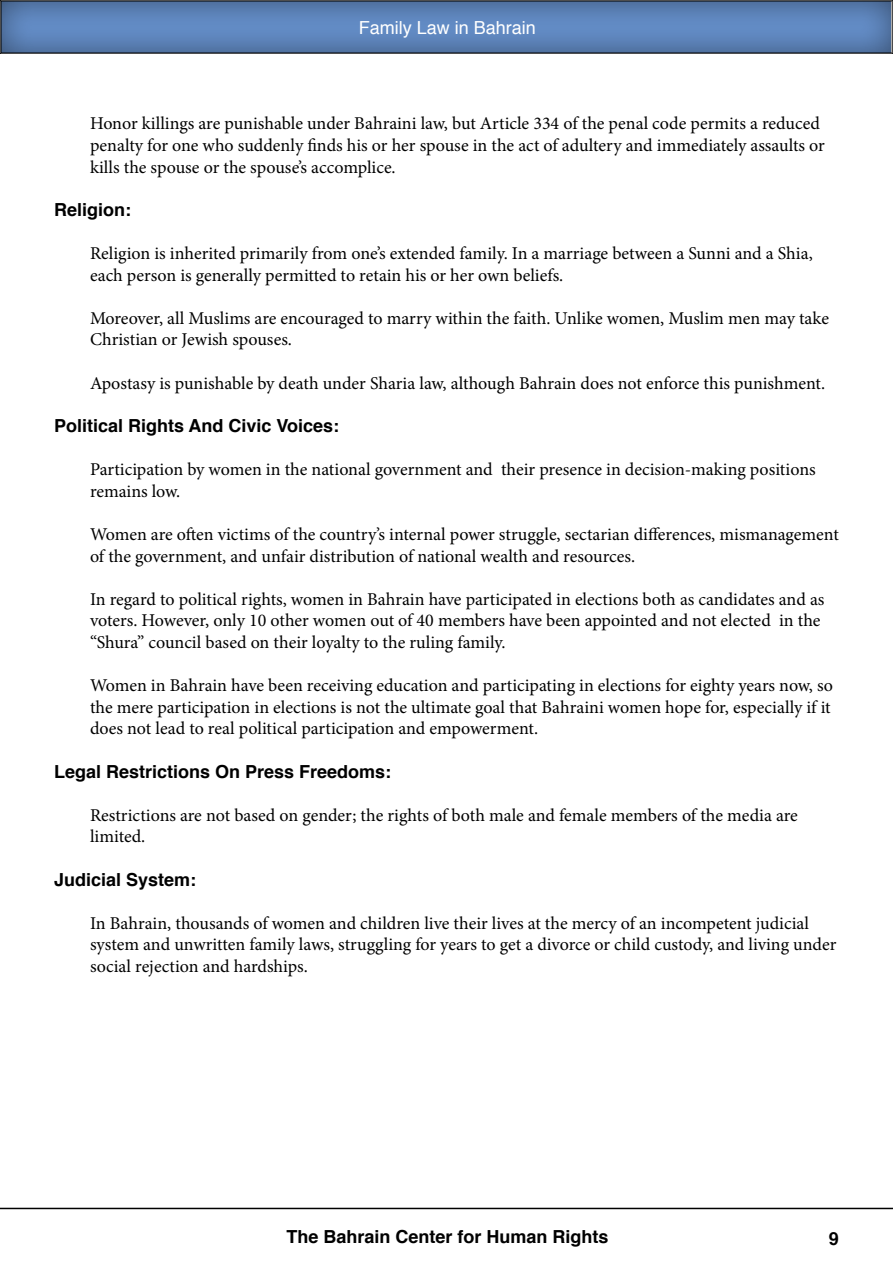
<style>
.page{position:relative;width:893px;height:1263px;background:#fff}
.page>*{position:absolute;margin:0;border:0;box-sizing:border-box;transform-origin:0 0}
.t1{font:18px/21.6px "Minion Pro";color:#000}
.t2{font:700 18px "Helvetica";color:#000}
.t3{font:18px "Helvetica";color:#fff}
</style>
<div class="page">
<div style="left:0;top:0;width:893px;height:55px;background:#000;opacity:.5"></div>
<hr style="left:0;top:1208px;width:893px;height:1px;background:#000">
<p class="t3" style="left:359px;top:14px;width:179px">Family Law in Bahrain</p>
<p class="t1" style="left:90px;top:113px;width:736px">Honor killings are punishable under Bahraini law, but Article 334 of the penal code permits a reduced penalty for one who suddenly finds his or her spouse in the act of adultery and immediately assaults or kills the spouse or the spouse’s accomplice.</p>
<p class="t2" style="left:54px;top:195px;width:79px">Religion:</p>
<p class="t1" style="left:90px;top:243px;width:724px">Religion is inherited primarily from one’s extended family. In a marriage between a Sunni and a Shia, each person is generally permitted to retain his or her own beliefs.</p>
<p class="t1" style="left:90px;top:307px;width:740px">Moreover, all Muslims are encouraged to marry within the faith. Unlike women, Muslim men may take<br>Christian or Jewish spouses.</p>
<p class="t1" style="left:90px;top:372px;width:737px">Apostasy is punishable by death under Sharia law, although Bahrain does not enforce this punishment.</p>
<p class="t2" style="left:54px;top:411px;width:287px">Political Rights And Civic Voices:</p>
<p class="t1" style="left:90px;top:459px;width:727px">Participation by women in the national government and their presence in decision-making positions remains low.</p>
<p class="t1" style="left:90px;top:523px;width:750px">Women are often victims of the country’s internal power struggle, sectarian differences, mismanagement of the government, and unfair distribution of national wealth and resources.</p>
<p class="t1" style="left:90px;top:588px;width:736px">In regard to political rights, women in Bahrain have participated in elections both as candidates and as voters. However, only 10 other women out of 40 members have been appointed and not elected in the “Shura” council based on their loyalty to the ruling family.</p>
<p class="t1" style="left:90px;top:675px;width:745px">Women in Bahrain have been receiving education and participating in elections for eighty years now, so the mere participation in elections is not the ultimate goal that Bahraini women hope for, especially if it does not lead to real political participation and empowerment.</p>
<p class="t2" style="left:54px;top:757px;width:339px">Legal Restrictions On Press Freedoms:</p>
<p class="t1" style="left:90px;top:804px;width:709px">Restrictions are not based on gender; the rights of both male and female members of the media are limited.</p>
<p class="t2" style="left:54px;top:865px;width:144px">Judicial System:</p>
<p class="t1" style="left:90px;top:912px;width:748px">In Bahrain, thousands of women and children live their lives at the mercy of an incompetent judicial system and unwritten family laws, struggling for years to get a divorce or child custody, and living under social rejection and hardships.</p>
<p class="t2" style="left:286px;top:1222px;width:324px">The Bahrain Center for Human Rights</p>
<p class="t2" style="left:829px;top:1224px;width:12px">9</p>
</div>
